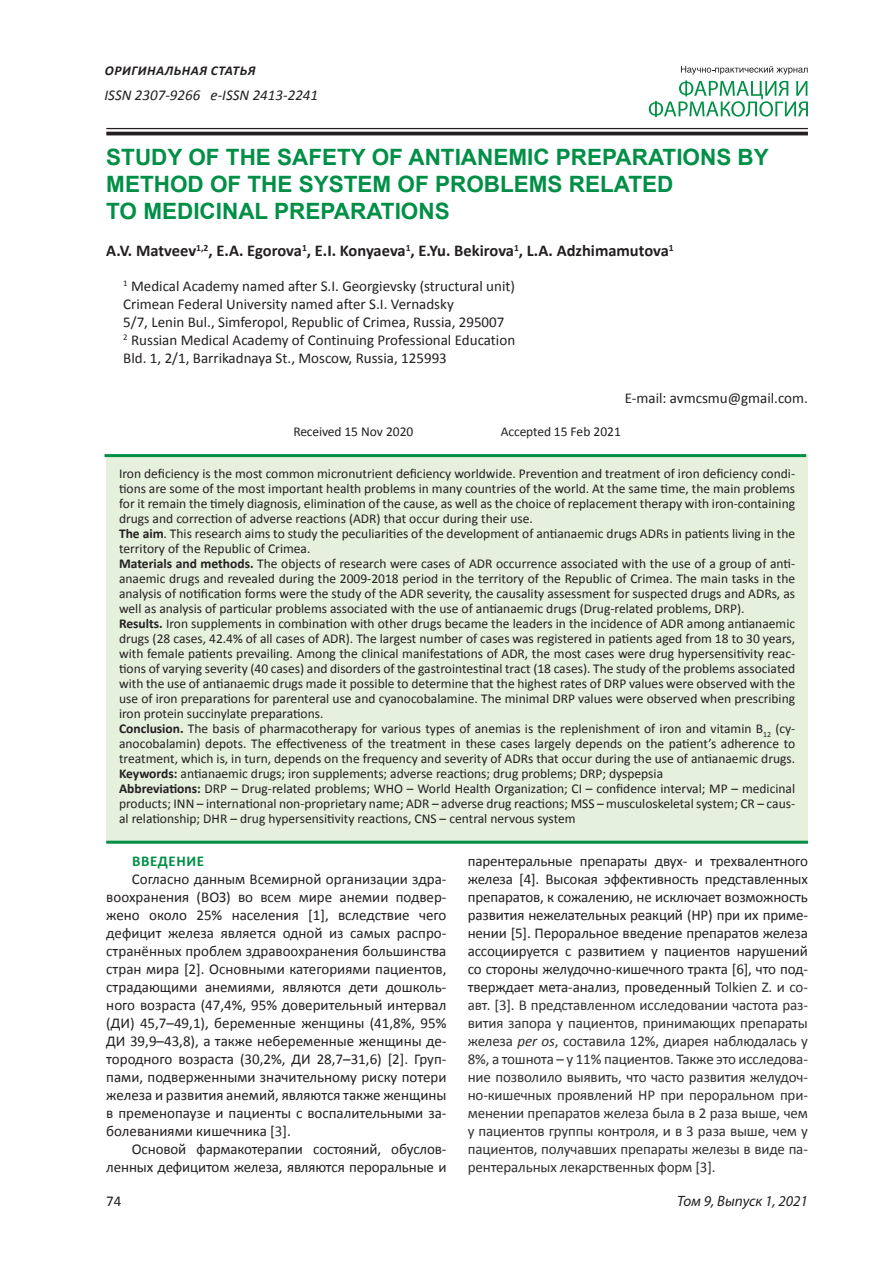
<style>
.page{position:relative;width:893px;height:1263px;background:#fff}
.page>*{position:absolute;margin:0;border:0;box-sizing:border-box;transform-origin:0 0}
.t1{font:700 22.5px/27px "Arial";color:#008f46}
.t2{font:700 16.5px "Calibri";color:#231f20}
.t3{font:15px/18px "Calibri";color:#231f20}
.t4{font:15px/18px "Calibri";letter-spacing:-.01em;color:#303030;text-align:justify}
.t5{font:italic 15px "Calibri";color:#231f20}
.t6{font:italic 15px "Myriad Pro";color:#231f20}
.t7{font:700 15px "Calibri";letter-spacing:.04em;color:#008f46}
.t8{font:13.5px/15px "Calibri";color:#231f20}
.t9{font:italic 700 13.5px "Calibri";letter-spacing:.04em;color:#231f20}
.s1{font-weight:700}
.s2{color:#303030}
.s3{color:#231f20}
.s4{color:#212121}
.s5{font-style:italic}
</style>
<div class="page">
<hr style="left:106px;top:128px;width:702px;height:1px;background:#231f20">
<hr style="left:106px;top:132px;width:702px;height:3px;background:#231f20">
<svg style="left:649px;top:66px;width:159px;height:51px"></svg>
<div style="left:106px;top:454px;width:702px;height:390px;background:#e5f0dd"></div>
<hr style="left:105px;top:454px;width:701px;height:3px;background:#008f46">
<hr style="left:106px;top:841px;width:702px;height:3px;background:#008f46">
<p class="t9" style="left:105px;top:62px;width:152px">ОРИГИНАЛЬНАЯ СТАТЬЯ</p>
<p class="t5" style="left:105px;top:85px;width:215px">ISSN 2307-9266 e-ISSN 2413-2241</p>
<h1 class="t1" style="left:106px;top:144px;width:664px">STUDY OF THE SAFETY OF ANTIANEMIC PREPARATIONS BY<br>METHOD OF THE SYSTEM OF PROBLEMS RELATED<br>TO MEDICINAL PREPARATIONS</h1>
<p class="t2" style="left:106px;top:240px;width:569px">A.V. Matveev<sup>1,2</sup>, E.A. Egorova<sup>1</sup>, E.I. Konyaeva<sup>1</sup>, E.Yu. Bekirova<sup>1</sup>, L.A. Adzhimamutova<sup>1</sup></p>
<p class="t3" style="left:123px;top:277px;width:393px"><sup>1</sup> Medical Academy named after S.I. Georgievsky (structural unit)<br>Crimean Federal University named after S.I. Vernadsky<br>5/7, Lenin Bul., Simferopol, Republic of Crimea, Russia, 295007<br><sup>2</sup> Russian Medical Academy of Continuing Professional Education Bld. 1, 2/1, Barrikadnaya St., Moscow, Russia, 125993</p>
<p class="t3" style="left:625px;top:389px;width:185px">E-mail: avmcsmu@gmail.com.</p>
<p class="t8" style="left:293px;top:424px;width:121px">Received 15 Nov 2020</p>
<p class="t8" style="left:501px;top:424px;width:122px">Accepted 15 Feb 2021</p>
<p class="t8" style="left:119px;top:466px;width:678px">Iron deficiency is the most common micronutrient deficiency worldwide. Prevention and treatment of iron deficiency condi&shy;tions are some of the most important health problems in many countries of the world. At the same time, the main problems for it remain the timely diagnosis, elimination of the cause, as well as the choice of replacement therapy with iron-containing drugs and correction of adverse reactions (ADR) that occur during their use.<br><span class="s1">The aim</span>. This research aims to study the peculiarities of the development of antianaemic drugs ADRs in patients living in the territory of the Republic of Crimea.<br><span class="s1">Materials and methods.</span> The objects of research were cases of ADR occurrence associated with the use of a group of anti&shy;anaemic drugs and revealed during the 2009-2018 period in the territory of the Republic of Crimea. The main tasks in the analysis of notification forms were the study of the ADR severity, the causality assessment for suspected drugs and ADRs, as well as analysis of particular problems associated with the use of antianaemic drugs (Drug-related problems, DRP).<br><span class="s1">Results.</span> Iron supplements in combination with other drugs became the leaders in the incidence of ADR among antianaemic drugs (28 cases, 42.4% of all cases of ADR). The largest number of cases was registered in patients aged from 18 to 30 years, with female patients prevailing. Among the clinical manifestations of ADR, the most cases were drug hypersensitivity reac&shy;tions of varying severity (40 cases) and disorders of the gastrointestinal tract (18 cases). The study of the problems associated with the use of antianaemic drugs made it possible to determine that the highest rates of DRP values were observed with the use of iron preparations for parenteral use and cyanocobalamine. The minimal DRP values were observed when prescribing iron protein succinylate preparations.<br><span class="s1">Conclusion.</span> The basis of pharmacotherapy for various types of anemias is the replenishment of iron and vitamin B<sub>12</sub> (cy&shy;anocobalamin) depots. The effectiveness of the treatment in these cases largely depends on the patient’s adherence to treatment, which is, in turn, depends on the frequency and severity of ADRs that occur during the use of antianaemic drugs.<br><span class="s1">Keywords:</span> antianaemic drugs; iron supplements; adverse reactions; drug problems; DRP; dyspepsia<br><span class="s1">Abbreviations:</span> DRP – Drug-related problems; WHO – World Health Organization; CI – confidence interval; MP – medicinal products; INN – international non-proprietary name; ADR – adverse drug reactions; MSS – musculoskeletal system; CR – caus&shy;al relationship; DHR – drug hypersensitivity reactions, CNS – central nervous system</p>
<p class="t7" style="left:132px;top:851px;width:74px">ВВЕДЕНИЕ</p>
<p class="t3" style="left:106px;top:870px;width:342px;text-align:justify;text-indent:26px">Согласно данным Всемирной организации здра&shy;воохранения (ВОЗ) во всем мире анемии подвер&shy;жено около 25% населения [1], вследствие чего дефицит железа является одной из самых распро&shy;странённых проблем здравоохранения большинства стран мира [2]. Основными категориями пациентов, страдающими анемиями, являются дети дошколь&shy;ного возраста (47,4%, 95% доверительный интервал (ДИ) 45,7–49,1), беременные женщины (41,8%, 95% ДИ 39,9–43,8), а также небеременные женщины де&shy;тородного возраста (30,2%, ДИ 28,7–31,6) [2]. Груп&shy;пами, подверженными значительному риску потери железа и развития анемий, являются также женщины в пременопаузе и пациенты с воспалительными за&shy;болеваниями кишечника [<span class="s2">3</span>].</p>
<p class="t3" style="left:106px;top:1140px;width:342px;text-align:right">Основой фармакотерапии состояний, обуслов&shy;ленных дефицитом железа, являются пероральные и</p>
<p class="t4" style="left:468px;top:852px;width:342px"><span class="s3">парентеральные препараты двух- и трехвалентного железа [4]. Высокая эффективность представленных препаратов, к сожалению, не исключает возможность развития нежелательных реакций (НР) при их приме&shy;нении [</span><span class="s4">5]. Пероральное введение препаратов железа ассоциируется с развитием у пациентов нарушений со стороны желудочно-кишечного тракта [6], что под&shy;тверждает мета-анализ, проведенный</span> Tolkien Z. и со&shy;авт. [3]. В представленном исследовании частота раз&shy;вития запора у пациентов, принимающих препараты железа <span class="s5">per os</span>, составила 12%, диарея наблюдалась у 8%, а тошнота – у 11% пациентов. Также это исследова&shy;ние позволило выявить, что часто развития желудоч&shy;но-кишечных проявлений НР при пероральном при&shy;менении препаратов железа была в 2 раза выше, чем у пациентов группы контроля, и в 3 раза выше, чем у пациентов, получавших препараты железы в виде па&shy;рентеральных лекарственных форм [3].</p>
<p class="t3" style="left:106px;top:1192px;width:17px">74</p>
<p class="t6" style="left:677px;top:1192px;width:132px">Том 9, Выпуск 1, 2021</p>
</div>
